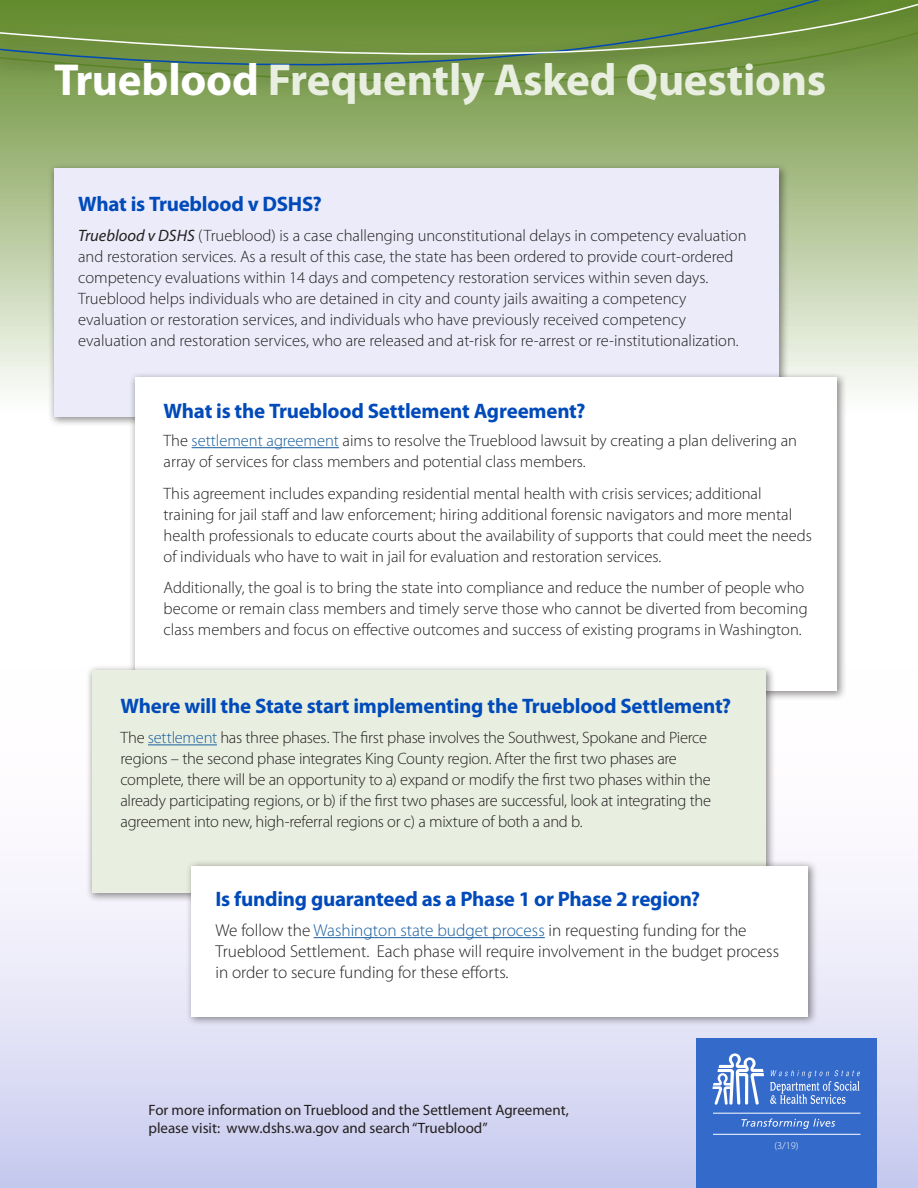
<style>
.page{position:relative;width:918px;height:1188px;background:#fff}
.page>*{position:absolute;margin:0;border:0;box-sizing:border-box;transform-origin:0 0}
.Headline{font:700 45px "Myriad Pro";letter-spacing:-.005em;color:#e9efe0}
.Subhead_1{font:700 21px "Myriad Pro";letter-spacing:-.01em;color:#004aba}
.Heading{font:700 21px "Myriad Pro";letter-spacing:-.015em;color:#004aba}
.t1{font:300 17.25px/21px "Myriad Pro";color:#231f20}
.Bullet{font:300 16.5px/21px "Myriad Pro";color:#231f20}
.Normal_1_style{font:300 16.5px/21px "Myriad Pro";color:#231f20}
.t2{font:15px "Myriad Pro";color:#231f20}
.t3{font:300 10.35px "Myriad Pro";color:#fff}
.s1{color:#fff}
.s2{font-weight:400;font-style:italic}
.s3{color:#175d9e}
</style>
<div class="page">
<div style="left:0;top:646px;width:918px;height:542px;background:linear-gradient(to bottom,#fff,#ced1f0)"></div>
<svg style="left:0;top:115px;width:918px;height:278px"></svg>
<div style="left:0;top:86px;width:918px;height:29px;background:#87a55c"></div>
<svg style="left:0;top:0;width:918px;height:85px"></svg>
<div style="left:697px;top:1039px;width:180px;height:149px;background:#346ac9"></div>
<svg style="left:770px;top:1070px;width:90px;height:34px"></svg>
<svg style="left:712px;top:1053px;width:52px;height:52px"></svg>
<hr style="left:713px;top:1113px;width:147px;height:1px;background:#fff">
<hr style="left:713px;top:1134px;width:147px;height:1px;background:#fff">
<svg style="left:741px;top:1118px;width:94px;height:11px"></svg>
<div style="left:48px;top:163px;width:741px;height:264px;background:#231f20;opacity:.5"></div>
<div style="left:54px;top:168px;width:725px;height:249px;background:#ebebf9"></div>
<div style="left:129px;top:372px;width:718px;height:329px;background:#231f20;opacity:.5"></div>
<div style="left:135px;top:378px;width:702px;height:313px;background:#fff"></div>
<hr style="left:192px;top:447px;width:147px;height:1px;background:#175d9e">
<div style="left:86px;top:664px;width:690px;height:240px;background:#231f20;opacity:.5"></div>
<div style="left:92px;top:670px;width:673px;height:223px;background:#e9efe0"></div>
<hr style="left:148px;top:744px;width:69px;height:1px;background:#175d9e">
<div style="left:185px;top:860px;width:633px;height:167px;background:#231f20;opacity:.5"></div>
<div style="left:191px;top:866px;width:617px;height:151px;background:#fff"></div>
<hr style="left:314px;top:937px;width:231px;height:1px;background:#175d9e">
<p class="Headline" style="left:54px;top:55px;width:774px"><span class="s1">Trueblood</span> Frequently Asked Questions</p>
<p class="Heading" style="left:78px;top:193px;width:245px">What is Trueblood v DSHS?</p>
<p class="Bullet" style="left:78px;top:226px;width:670px"><span class="s2">Trueblood v DSHS</span> (Trueblood) is a case challenging unconstitutional delays in competency evaluation and restoration services. As a result of this case, the state has been ordered to provide court-ordered competency evaluations within 14 days and competency restoration services within seven days.<br>Trueblood helps individuals who are detained in city and county jails awaiting a competency evaluation or restoration services, and individuals who have previously received competency evaluation and restoration services, who are released and at-risk for re-arrest or re-institutionalization.</p>
<p class="Subhead_1" style="left:164px;top:399px;width:423px">What is the Trueblood Settlement Agreement?</p>
<p class="Bullet" style="left:164px;top:430px;width:635px">The <span class="s3">settlement agreement</span> aims to resolve the Trueblood lawsuit by creating a plan delivering an array of services for class members and potential class members.</p>
<p class="Normal_1_style" style="left:164px;top:483px;width:650px">This agreement includes expanding residential mental health with crisis services; additional training for jail staff and law enforcement; hiring additional forensic navigators and more mental health professionals to educate courts about the availability of supports that could meet the needs of individuals who have to wait in jail for evaluation and restoration services.</p>
<p class="Normal_1_style" style="left:164px;top:577px;width:646px">Additionally, the goal is to bring the state into compliance and reduce the number of people who become or remain class members and timely serve those who cannot be diverted from becoming class members and focus on effective outcomes and success of existing programs in Washington.</p>
<p class="Subhead_1" style="left:120px;top:694px;width:612px">Where will the State start implementing the Trueblood Settlement?</p>
<p class="Bullet" style="left:120px;top:728px;width:592px">The <span class="s3">settlement</span> has three phases. The first phase involves the Southwest, Spokane and Pierce regions – the second phase integrates King County region. After the first two phases are complete, there will be an opportunity to a) expand or modify the first two phases within the already participating regions, or b) if the first two phases are successful, look at integrating the agreement into new, high-referral regions or c) a mixture of both a and b.</p>
<p class="Heading" style="left:216px;top:887px;width:486px">Is funding guaranteed as a Phase 1 or Phase 2 region?</p>
<p class="t1" style="left:216px;top:920px;width:565px">We follow the <span class="s3">Washington state budget process</span> in requesting funding for the<br>Trueblood Settlement. Each phase will require involvement in the budget process in order to secure funding for these efforts.</p>
<p class="t2" style="left:148px;top:1102px;width:422px">For more information on Trueblood and the Settlement Agreement,</p>
<p class="t2" style="left:148px;top:1120px;width:341px">please visit: www.dshs.wa.gov and search “Trueblood”</p>
<p class="t3" style="left:774px;top:1139px;width:26px">(3/19)</p>
</div>
